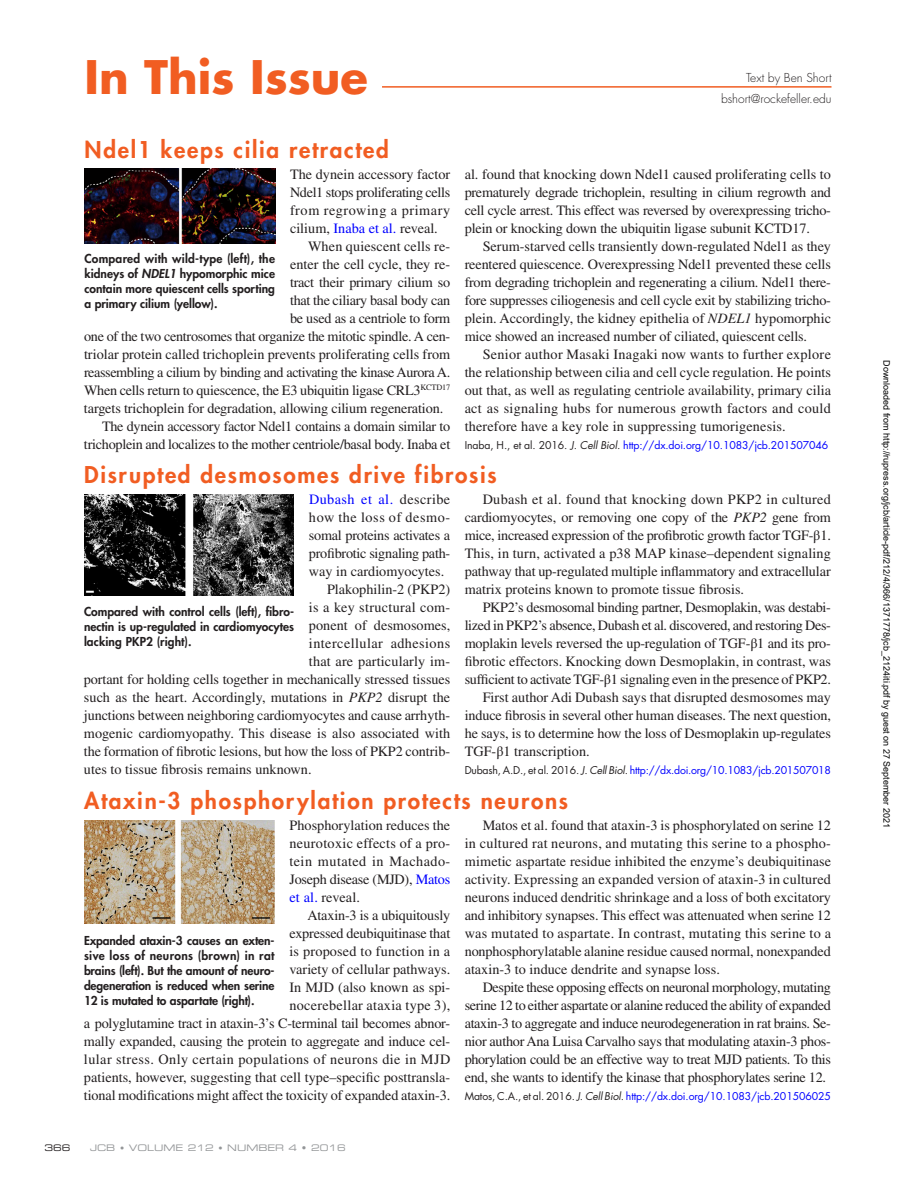
<style>
.page{position:relative;width:918px;height:1188px;background:#fff}
.page>*{position:absolute;margin:0;border:0;box-sizing:border-box;transform-origin:0 0}
.t1{font:700 45px "Futura Std";color:#f15d22}
.t2{font:800 22.5px "Futura Std";letter-spacing:.075em;color:#f15d22}
.t3{font:14.25px/18px "Times LT Std";letter-spacing:-.01em;color:#231f20;text-align:justify}
.t4{font:14.25px "Times LT Std";letter-spacing:-.03em;color:#231f20}
.t5{font:14.25px "Times LT Std";letter-spacing:.01em;color:#231f20}
.t6{font:14.25px "Times LT Std";letter-spacing:.04em;color:#231f20}
.t7{font:14.25px "Times LT Std";letter-spacing:.03em;color:#231f20}
.t8{font:14.25px "Times LT Std";letter-spacing:.02em;color:#231f20}
.t9{font:14.25px "Times LT Std";letter-spacing:.03em;color:#00f}
.t10{font:800 12px/15px "Futura Std";color:#231f20;text-align:justify}
.t11{font:300 12px/21px "Futura Std";color:#231f20;text-align:right}
.t12{font:10.5px "Futura Std";letter-spacing:-.01em;color:#00f}
.t13{font:9px "Arial";color:#000}
.t14{font:9px "Eurostile LT Std Ex 2";color:#949698}
.t15{font:9px "Eurostile LT Std Ex 2";color:#231f20}
.s1{color:#00f}
.s2{font-style:italic}
.s3{color:#231f20}
.s4{font-style:italic;color:#231f20}
.s5{font-family:"STIX"}
.s6{font-size:8.25px}
</style>
<div class="page">
<hr style="left:382px;top:86px;width:450px;height:2px;background:#f15d22">
<img style="left:85px;top:169px;width:190px;height:74px">
<img style="left:84px;top:820px;width:190px;height:104px">
<img style="left:84px;top:495px;width:210px;height:101px">
<h1 class="t1" style="left:85px;top:56px;width:285px">In This Issue</h1>
<p class="t11" style="left:721px;top:68px;width:112px">Text by Ben Short bshort@rockefeller.edu</p>
<h2 class="t2" style="left:85px;top:139px;width:306px">Ndel1 keeps cilia retracted</h2>
<p class="t3" style="left:290px;top:166px;width:162px">The dynein accessory factor</p>
<p class="t3" style="left:290px;top:184px;width:162px">Ndel1 stops proliferating cells</p>
<p class="t6" style="left:290px;top:205px;width:162px">from regrowing a primary</p>
<p class="t3" style="left:290px;top:220px;width:149px">cilium, <span class="s1">Inaba et al.</span> reveal.</p>
<p class="t5" style="left:308px;top:241px;width:144px">When quiescent cells re-</p>
<p class="t3" style="left:290px;top:256px;width:162px">enter the cell cycle, they re-</p>
<p class="t3" style="left:290px;top:274px;width:162px">tract their primary cilium so</p>
<p class="t3" style="left:290px;top:292px;width:162px">that the ciliary basal body can</p>
<p class="t3" style="left:290px;top:310px;width:162px">be used as a centriole to form</p>
<p class="t3" style="left:84px;top:328px;width:368px">one of the two centrosomes that organize the mitotic spindle. A cen-</p>
<p class="t3" style="left:84px;top:346px;width:368px">triolar protein called trichoplein prevents proliferating cells from</p>
<p class="t4" style="left:84px;top:367px;width:368px">reassembling a cilium by binding and activating the kinase Aurora A.</p>
<p class="t3" style="left:84px;top:382px;width:368px">When cells return to quiescence, the E3 ubiquitin ligase CRL3<sup>KCTD17</sup></p>
<p class="t3" style="left:84px;top:400px;width:361px">targets trichoplein for degradation, allowing cilium regeneration.</p>
<p class="t3" style="left:102px;top:418px;width:350px">The dynein accessory factor Ndel1 contains a domain similar to</p>
<p class="t3" style="left:84px;top:436px;width:368px">trichoplein and localizes to the mother centriole/basal body. Inaba et</p>
<p class="t3" style="left:465px;top:166px;width:368px">al. found that knocking down Ndel1 caused proliferating cells to prematurely degrade trichoplein, resulting in cilium regrowth and cell cycle arrest. This effect was reversed by overexpressing tricho&shy;plein or knocking down the ubiquitin ligase subunit KCTD17.</p>
<p class="t3" style="left:465px;top:238px;width:368px;text-indent:18px">Serum-starved cells transiently down-regulated Ndel1 as they reentered quiescence. Overexpressing Ndel1 prevented these cells from degrading trichoplein and regenerating a cilium. Ndel1 there&shy;fore suppresses ciliogenesis and cell cycle exit by stabilizing tricho&shy;plein. Accordingly, the kidney epithelia of <span class="s2">NDEL1</span> hypomorphic mice showed an increased number of ciliated, quiescent cells.</p>
<p class="t3" style="left:465px;top:346px;width:368px;text-indent:18px">Senior author Masaki Inagaki now wants to further explore the relationship between cilia and cell cycle regulation. He points out that, as well as regulating centriole availability, primary cilia act as signaling hubs for numerous growth factors and could therefore have a key role in suppressing tumorigenesis.</p>
<p class="t12" style="left:465px;top:440px;width:365px"><span class="s3">Inaba, H., et al. 2016.</span> <span class="s4">J. Cell Biol.</span> http://dx.doi.org/10.1083/jcb.201507046</p>
<h2 class="t2" style="left:84px;top:465px;width:414px">Disrupted desmosomes drive fibrosis</h2>
<p class="t9" style="left:309px;top:494px;width:143px">Dubash et al. <span class="s3">describe</span></p>
<p class="t6" style="left:309px;top:512px;width:143px">how the loss of desmo-</p>
<p class="t3" style="left:309px;top:528px;width:143px">somal proteins activates a</p>
<p class="t3" style="left:309px;top:546px;width:143px">profibrotic signaling path-</p>
<p class="t3" style="left:309px;top:564px;width:137px">way in cardiomyocytes.</p>
<p class="t3" style="left:327px;top:582px;width:125px">Plakophilin-2 (PKP2)</p>
<p class="t8" style="left:309px;top:602px;width:143px">is a key structural com-</p>
<p class="t3" style="left:309px;top:618px;width:143px">ponent of desmosomes,</p>
<p class="t7" style="left:309px;top:638px;width:143px">intercellular adhesions</p>
<p class="t5" style="left:309px;top:656px;width:143px">that are particularly im-</p>
<p class="t3" style="left:84px;top:672px;width:368px">portant for holding cells together in mechanically stressed tissues</p>
<p class="t3" style="left:84px;top:690px;width:368px">such as the heart. Accordingly, mutations in <span class="s2">PKP2</span> disrupt the</p>
<p class="t3" style="left:84px;top:708px;width:368px">junctions between neighboring cardiomyocytes and cause arrhyth-</p>
<p class="t3" style="left:84px;top:726px;width:368px">mogenic cardiomyopathy. This disease is also associated with</p>
<p class="t3" style="left:84px;top:744px;width:368px">the formation of fibrotic lesions, but how the loss of PKP2 contrib-</p>
<p class="t3" style="left:84px;top:762px;width:229px">utes to tissue fibrosis remains unknown.</p>
<p class="t10" style="left:85px;top:252px;width:192px">Compared with wild-type (left), the kidneys of <span class="s2">NDEL1</span> hypomorphic mice contain more quiescent cells sporting a primary cilium (yellow).</p>
<p class="t3" style="left:465px;top:492px;width:368px;text-indent:18px">Dubash et al. found that knocking down PKP2 in cultured cardiomyocytes, or removing one copy of the <span class="s2">PKP2</span> gene from mice, increased expression of the profibrotic growth factor TGF-<span class="s5">β</span>1.<br>This, in turn, activated a p38 MAP kinase–dependent signaling pathway that up-regulated multiple inflammatory and extracellular matrix proteins known to promote tissue fibrosis.</p>
<p class="t3" style="left:483px;top:600px;width:350px">PKP2’s desmosomal binding partner, Desmoplakin, was destabi-</p>
<p class="t3" style="left:465px;top:618px;width:368px">lized in PKP2’s absence, Dubash et al. discovered, and restoring Des-</p>
<p class="t3" style="left:465px;top:636px;width:368px">moplakin levels reversed the up-regulation of TGF-<span class="s5">β</span>1 and its pro-</p>
<p class="t3" style="left:465px;top:654px;width:368px">fibrotic effectors. Knocking down Desmoplakin, in contrast, was</p>
<p class="t3" style="left:465px;top:672px;width:368px">sufficient to activate TGF-<span class="s5">β</span>1 signaling even in the presence of PKP2.</p>
<p class="t3" style="left:483px;top:690px;width:350px">First author Adi Dubash says that disrupted desmosomes may</p>
<p class="t3" style="left:465px;top:708px;width:368px">induce fibrosis in several other human diseases. The next question,</p>
<p class="t3" style="left:465px;top:726px;width:368px">he says, is to determine how the loss of Desmoplakin up-regulates</p>
<p class="t3" style="left:465px;top:744px;width:127px">TGF-<span class="s5">β</span>1 transcription.</p>
<p class="t12" style="left:465px;top:765px;width:368px"><span class="s3">Dubash, A.D., et al. 2016.</span> <span class="s4">J. Cell Biol.</span> http://dx.doi.org/10.1083/jcb.201507018</p>
<p class="t10" style="left:84px;top:605px;width:212px">Compared with control cells (left), fibro&shy;nectin is up-regulated in cardiomyocytes lacking PKP2 (right).</p>
<h2 class="t2" style="left:84px;top:790px;width:486px">Ataxin-3 phosphorylation protects neurons</h2>
<p class="t3" style="left:290px;top:818px;width:162px">Phosphorylation reduces the neurotoxic effects of a pro&shy;tein mutated in Machado-Joseph disease (MJD), <span class="s1">Matos et al.</span> reveal.</p>
<p class="t3" style="left:84px;top:908px;width:368px;text-align:right">Ataxin-3 is a ubiquitously<br>expressed deubiquitinase that<br>is proposed to function in a<br>variety of cellular pathways.<br>In MJD (also known as spi-<br>nocerebellar ataxia type 3),<br>a polyglutamine tract in ataxin-3’s C-terminal tail becomes abnor&shy;mally expanded, causing the protein to aggregate and induce cel&shy;lular stress. Only certain populations of neurons die in MJD patients, however, suggesting that cell type–specific posttransla&shy;tional modifications might affect the toxicity of expanded ataxin-3.</p>
<p class="t3" style="left:465px;top:818px;width:368px;text-indent:18px">Matos et al. found that ataxin-3 is phosphorylated on serine 12 in cultured rat neurons, and mutating this serine to a phospho&shy;mimetic aspartate residue inhibited the enzyme’s deubiquitinase activity. Expressing an expanded version of ataxin-3 in cultured neurons induced dendritic shrinkage and a loss of both excitatory and inhibitory synapses. This effect was attenuated when serine 12 was mutated to aspartate. In contrast, mutating this serine to a nonphosphorylatable alanine residue caused normal, nonexpanded ataxin-3 to induce dendrite and synapse loss.</p>
<p class="t3" style="left:465px;top:980px;width:368px;text-indent:18px">Despite these opposing effects on neuronal morphology, mutating serine 12 to either aspartate or alanine reduced the ability of expanded ataxin-3 to aggregate and induce neurodegeneration in rat brains. Se&shy;nior author Ana Luisa Carvalho says that modulating ataxin-3 phos&shy;phorylation could be an effective way to treat MJD patients. To this end, she wants to identify the kinase that phosphorylates serine 12.</p>
<p class="t12" style="left:465px;top:1091px;width:368px"><span class="s3">Matos, C.A., et al. 2016.</span> <span class="s4">J. Cell Biol.</span> http://dx.doi.org/10.1083/jcb.201506025</p>
<p class="t10" style="left:84px;top:933px;width:192px">Expanded ataxin-3 causes an exten&shy;sive loss of neurons (brown) in rat brains (left). But the amount of neuro&shy;degeneration is reduced when serine 12 is mutated to aspartate (right ).</p>
<p class="t15" style="left:44px;top:1144px;width:28px">366</p>
<p class="t14" style="left:90px;top:1144px;width:257px">JCB <span class="s6">•</span> VOLUME 212 <span class="s6">•</span> NUMBER 4 • 2016</p>
<p class="t13" style="left:890px;top:360px;width:469px;rotate:90deg">Downloaded from http://rupress.org/jcb/article-pdf/212/4/366/1371778/jcb_2124iti.pdf by guest on 27 September 2021</p>
</div>
